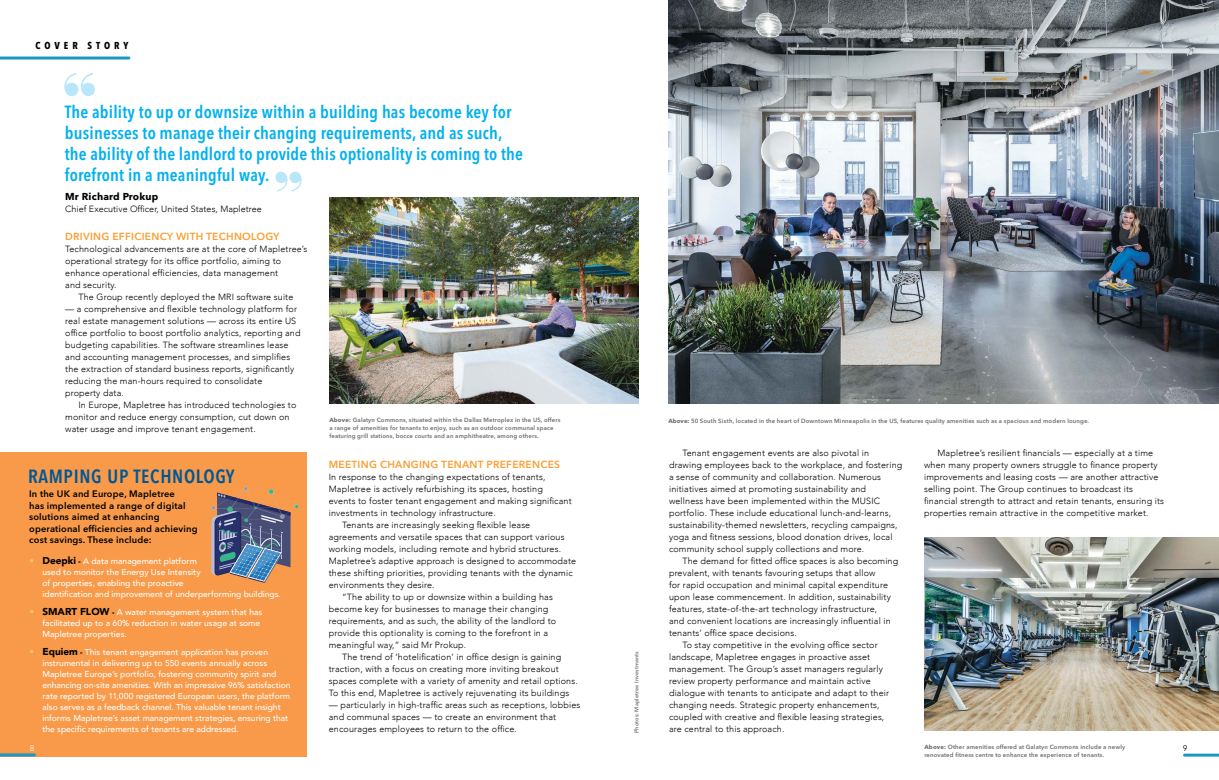
<style>
.page{position:relative;width:1219px;height:780px;background:#fff}
.page>*{position:absolute;margin:0;border:0;box-sizing:border-box;transform-origin:0 0}
.t1{font:600 condensed 19px "Avenir Next LT Pro";letter-spacing:.035em;color:#005796}
.t2{font:600 condensed 17.5px/21px "Avenir Next LT Pro";letter-spacing:.01em;color:#00b0f0}
.t3{font:600 10.2px "Avenir Next LT Pro";letter-spacing:.025em;color:#f99f34}
.t4{font:700 10px "Avenir Next LT Pro";letter-spacing:.02em;color:#000}
.t5{font:700 condensed 10px "Avenir Next LT Pro";letter-spacing:.395em;color:#000}
.t6{font:600 9.3px/11.5px "Avenir Next LT Pro";letter-spacing:.02em;color:#000}
.t7{font:300 9px/12px "Avenir";letter-spacing:.015em;color:#000}
.t8{font:500 8.5px/11px "Avenir";color:#fff}
.t9{font:8px "Avenir Next LT Pro";color:#fff}
.t10{font:8px "Avenir Next LT Pro";color:#000}
.t11{font:600 6px/8px "Avenir Next LT Pro";letter-spacing:.02em;color:#6d6e71}
.t12{font:600 5.5px "Avenir Next LT Pro";letter-spacing:.02em;color:#77787b}
.s1{font-size:9.5px;color:#f9c378}
.s2{font-weight:900;font-size:10px;color:#000}
.s3{font-weight:900;font-size:8px;color:#000}
.s4{font-weight:700}
</style>
<div class="page">
<div style="left:0;top:452px;width:306px;height:304px;background:#f89a49"></div>
<img style="left:669px;top:0;width:550px;height:403px">
<img style="left:925px;top:537px;width:294px;height:193px">
<hr style="left:0;top:57px;width:129px;height:3px;background:#1c97c2">
<hr style="left:1184px;top:753px;width:35px;height:3px;background:#1c97c2">
<svg style="left:64px;top:73px;width:31px;height:23px"></svg>
<svg style="left:275px;top:172px;width:27px;height:19px"></svg>
<img style="left:330px;top:197px;width:308px;height:206px">
<svg style="left:211px;top:486px;width:88px;height:97px"></svg>
<hr style="left:0;top:753px;width:35px;height:3px;background:#1c97c2">
<p class="t5" style="left:35px;top:39px;width:95px">COVER STORY</p>
<h2 class="t2" style="left:65px;top:102px;width:459px">The ability to up or downsize within a building has become key for businesses to manage their changing requirements, and as such, the ability of the landlord to provide this optionality is coming to the forefront in a meaningful way.</h2>
<p class="t4" style="left:65px;top:190px;width:95px">Mr Richard Prokup</p>
<p class="t7" style="left:65px;top:203px;width:198px">Chief Executive Officer, United States, Mapletree</p>
<p class="t3" style="left:65px;top:230px;width:216px">DRIVING EFFICIENCY WITH TECHNOLOGY</p>
<p class="t7" style="left:65px;top:243px;width:244px">Technological advancements are at the core of Mapletree’s</p>
<p class="t7" style="left:65px;top:255px;width:217px">operational strategy for its office portfolio, aiming to</p>
<p class="t7" style="left:65px;top:267px;width:214px">enhance operational efficiencies, data management</p>
<p class="t7" style="left:65px;top:279px;width:53px">and security.</p>
<p class="t7" style="left:79px;top:291px;width:216px">The Group recently deployed the MRI software suite</p>
<p class="t7" style="left:65px;top:303px;width:237px">— a comprehensive and flexible technology platform for real estate management solutions — across its entire US office portfolio to boost portfolio analytics, reporting and budgeting capabilities. The software streamlines lease and accounting management processes, and simplifies the extraction of standard business reports, significantly reducing the man-hours required to consolidate<br>property data.</p>
<p class="t7" style="left:65px;top:399px;width:233px;text-indent:13px">In Europe, Mapletree has introduced technologies to monitor and reduce energy consumption, cut down on water usage and improve tenant engagement.</p>
<h1 class="t1" style="left:28px;top:464px;width:208px">RAMPING UP TECHNOLOGY</h1>
<p class="t6" style="left:29px;top:488px;width:170px">In the UK and Europe, Mapletree<br>has implemented a range of digital solutions aimed at enhancing operational efficiencies and achieving cost savings. These include:</p>
<p class="t8" style="left:42px;top:554px;width:240px;text-indent:-13px"><span class="s1">•</span> <span class="s2">Deepki</span> <span class="s3">-</span> A data management platform<br>used to monitor the Energy Use Intensity<br>of properties, enabling the proactive<br>identification and improvement of underperforming buildings.</p>
<p class="t8" style="left:42px;top:606px;width:221px;text-indent:-13px"><span class="s1">•</span> <span class="s2">SMART FLOW</span> <span class="s3">-</span> A water management system that has facilitated up to a 60% reduction in water usage at some<br>Mapletree properties.</p>
<p class="t8" style="left:42px;top:646px;width:250px;text-indent:-13px"><span class="s1">•</span> <span class="s2">Equiem</span> <span class="s3">-</span> This tenant engagement application has proven instrumental in delivering up to 550 events annually across Mapletree Europe’s portfolio, fostering community spirit and enhancing on-site amenities. With an impressive 96% satisfaction rate reported by 11,000 registered European users, the platform also serves as a feedback channel. This valuable tenant insight informs Mapletree’s asset management strategies, ensuring that the specific requirements of tenants are addressed.</p>
<p class="t11" style="left:329px;top:416px;width:232px"><span class="s4">Above:</span> Galatyn Commons, situated within the Dallas Metroplex in the US, offers a range of amenities for tenants to enjoy, such as an outdoor communal space featuring grill stations, bocce courts and an amphitheatre, among others.</p>
<p class="t11" style="left:668px;top:416px;width:422px"><span class="s4">Above:</span> 50 South Sixth, located in the heart of Downtown Minneapolis in the US, features quality amenities such as a spacious and modern lounge.</p>
<p class="t3" style="left:329px;top:458px;width:233px">MEETING CHANGING TENANT PREFERENCES</p>
<p class="t7" style="left:329px;top:471px;width:218px">In response to the changing expectations of tenants,</p>
<p class="t7" style="left:329px;top:483px;width:216px">Mapletree is actively refurbishing its spaces, hosting</p>
<p class="t7" style="left:329px;top:495px;width:244px">events to foster tenant engagement and making significant</p>
<p class="t7" style="left:329px;top:507px;width:168px">investments in technology infrastructure.</p>
<p class="t7" style="left:342px;top:519px;width:190px">Tenants are increasingly seeking flexible lease</p>
<p class="t7" style="left:329px;top:531px;width:237px">agreements and versatile spaces that can support various</p>
<p class="t7" style="left:329px;top:543px;width:234px">working models, including remote and hybrid structures.</p>
<p class="t7" style="left:329px;top:555px;width:249px">Mapletree’s adaptive approach is designed to accommodate</p>
<p class="t7" style="left:329px;top:567px;width:245px">these shifting priorities, providing tenants with the dynamic</p>
<p class="t7" style="left:329px;top:579px;width:107px">environments they desire.</p>
<p class="t7" style="left:342px;top:591px;width:212px">“The ability to up or downsize within a building has</p>
<p class="t7" style="left:329px;top:603px;width:221px">become key for businesses to manage their changing</p>
<p class="t7" style="left:329px;top:615px;width:229px">requirements, and as such, the ability of the landlord to</p>
<p class="t7" style="left:329px;top:627px;width:221px">provide this optionality is coming to the forefront in a</p>
<p class="t7" style="left:329px;top:639px;width:139px">meaningful way,” said Mr Prokup.</p>
<p class="t7" style="left:342px;top:651px;width:221px">The trend of ‘hotelification’ in office design is gaining</p>
<p class="t7" style="left:329px;top:663px;width:232px">traction, with a focus on creating more inviting breakout</p>
<p class="t7" style="left:329px;top:675px;width:250px">spaces complete with a variety of amenity and retail options.</p>
<p class="t7" style="left:329px;top:687px;width:242px">To this end, Mapletree is actively rejuvenating its buildings</p>
<p class="t7" style="left:329px;top:699px;width:253px">— particularly in high-traffic areas such as receptions, lobbies and communal spaces — to create an environment that encourages employees to return to the office.</p>
<p class="t12" style="left:633px;top:733px;width:83px;rotate:-90deg">Photos: Mapletree Investments</p>
<p class="t7" style="left:669px;top:447px;width:235px;text-indent:13px">Tenant engagement events are also pivotal in drawing employees back to the workplace, and fostering a sense of community and collaboration. Numerous initiatives aimed at promoting sustainability and wellness have been implemented within the MUSIC portfolio. These include educational lunch-and-learns, sustainability-themed newsletters, recycling campaigns, yoga and fitness sessions, blood donation drives, local community school supply collections and more.</p>
<p class="t7" style="left:682px;top:555px;width:217px">The demand for fitted office spaces is also becoming</p>
<p class="t7" style="left:669px;top:567px;width:208px">prevalent, with tenants favouring setups that allow</p>
<p class="t7" style="left:669px;top:579px;width:220px">for rapid occupation and minimal capital expenditure</p>
<p class="t7" style="left:669px;top:591px;width:223px">upon lease commencement. In addition, sustainability</p>
<p class="t7" style="left:669px;top:603px;width:210px">features, state-of-the-art technology infrastructure,</p>
<p class="t7" style="left:669px;top:615px;width:223px">and convenient locations are increasingly influential in</p>
<p class="t7" style="left:669px;top:627px;width:129px">tenants’ office space decisions.</p>
<p class="t7" style="left:682px;top:639px;width:197px">To stay competitive in the evolving office sector</p>
<p class="t7" style="left:669px;top:651px;width:203px">landscape, Mapletree engages in proactive asset</p>
<p class="t7" style="left:669px;top:663px;width:215px">management. The Group’s asset managers regularly</p>
<p class="t7" style="left:669px;top:675px;width:203px">review property performance and maintain active</p>
<p class="t7" style="left:669px;top:687px;width:222px">dialogue with tenants to anticipate and adapt to their</p>
<p class="t7" style="left:669px;top:699px;width:212px">changing needs. Strategic property enhancements,</p>
<p class="t7" style="left:669px;top:711px;width:217px">coupled with creative and flexible leasing strategies,</p>
<p class="t7" style="left:669px;top:723px;width:117px">are central to this approach.</p>
<p class="t7" style="left:924px;top:447px;width:241px;text-indent:13px">Mapletree’s resilient financials — especially at a time when many property owners struggle to finance property improvements and leasing costs — are another attractive selling point. The Group continues to broadcast its financial strength to attract and retain tenants, ensuring its properties remain attractive in the competitive market.</p>
<p class="t11" style="left:924px;top:742px;width:202px"><span class="s4">Above:</span> Other amenities offered at Galatyn Commons include a newly renovated fitness centre to enhance the experience of tenants.</p>
<p class="t9" style="left:30px;top:743px;width:6px">8</p>
<p class="t10" style="left:1183px;top:743px;width:6px">9</p>
</div>
